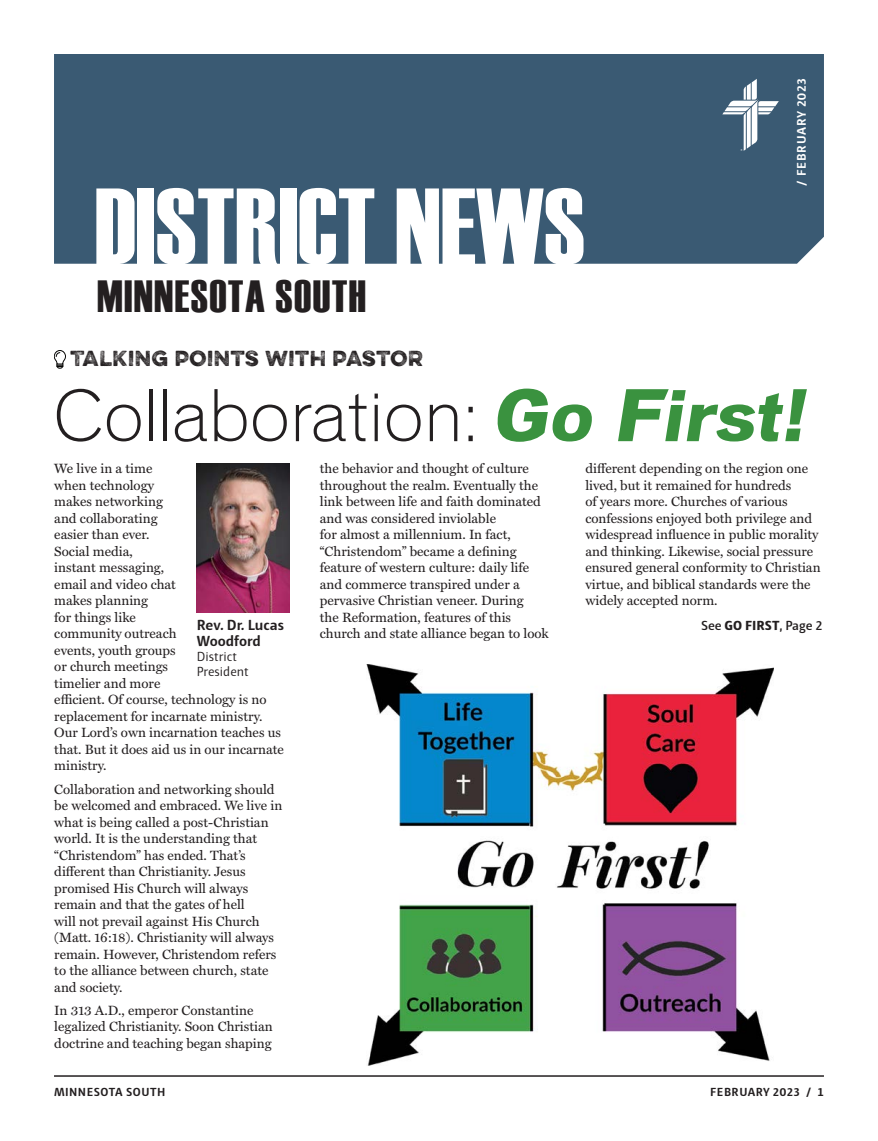
<style>
.page{position:relative;width:878px;height:1141px;background:#fff}
.page>*{position:absolute;margin:0;border:0;box-sizing:border-box;transform-origin:0 0}
.t1{font:108px "Haettenschweiler";color:#fff}
.Submissions_Body_Tex{font:300 67.5px "Vonnes";color:#231f20}
.District_Locations_M{font:45px "Haettenschweiler";letter-spacing:.03em;color:#231f20}
.Interior_Header_Bar{font:300 19.5px "Eveleth";letter-spacing:.03em;color:#231f20}
.Photo_Text{font:700 15px/16.5px "Haptic";color:#231f20}
.Submissions_Body_Tex-2{font:13.5px/16.5px "Miller Text";color:#231f20}
.Photo_Text-2{font:300 13.5px/15px "Haptic";color:#231f20}
.Headline{font:600 13.5px "Haptic";color:#231f20}
.Date_Masthead{font:700 12.75px "Haptic";letter-spacing:.06em;color:#fff}
.t2{font:700 12px "Haptic";letter-spacing:.04em;color:#231f20}
.s1{font-weight:700;font-style:italic;font-stretch:expanded;color:#3a923f}
.s2{font-weight:800}
</style>
<div class="page">
<div style="left:54px;top:54px;width:770px;height:210px;background:#3a5a73"></div>
<hr style="left:54px;top:1075px;width:770px;height:2px;background:#231f20">
<svg style="left:722px;top:79px;width:56px;height:72px"></svg>
<svg style="left:54px;top:350px;width:12px;height:18px"></svg>
<img style="left:366px;top:664px;width:407px;height:401px">
<img style="left:197px;top:463px;width:93px;height:150px">
<h1 class="t1" style="left:94px;top:165px;width:492px">DISTRICT NEWS</h1>
<p class="District_Locations_M" style="left:97px;top:270px;width:270px">MINNESOTA SOUTH</p>
<p class="Interior_Header_Bar" style="left:70px;top:344px;width:354px">TALKING POINTS WITH PASTOR</p>
<p class="Date_Masthead" style="left:794px;top:186px;width:109px;rotate:-90deg">/ FEBRUARY 2023</p>
<p class="Submissions_Body_Tex" style="left:53px;top:376px;width:755px">Collaboration: <span class="s1">Go First!</span></p>
<p class="Submissions_Body_Tex-2" style="left:54px;top:461px;width:231px">We live in a time<br>when technology<br>makes networking<br>and collaborating<br>easier than ever.<br>Social media,<br>instant messaging,<br>email and video chat<br>makes planning<br>for things like<br>community outreach<br>events, youth groups<br>or church meetings<br>timelier and more<br>efficient. Of course, technology is no replacement for incarnate ministry.<br>Our Lord’s own incarnation teaches us that. But it does aid us in our incarnate ministry.</p>
<p class="Submissions_Body_Tex-2" style="left:54px;top:781px;width:229px">Collaboration and networking should be welcomed and embraced. We live in what is being called a post-Christian world. It is the understanding that “Christendom” has ended. That’s different than Christianity. Jesus promised His Church will always remain and that the gates of hell<br>will not prevail against His Church (Matt. 16:18). Christianity will always remain. However, Christendom refers to the alliance between church, state and society.</p>
<p class="Submissions_Body_Tex-2" style="left:54px;top:1002px;width:220px">In 313 A.D., emperor Constantine legalized Christianity. Soon Christian doctrine and teaching began shaping</p>
<p class="Photo_Text" style="left:197px;top:616px;width:89px">Rev. Dr. Lucas<br>Woodford</p>
<p class="Photo_Text-2" style="left:197px;top:649px;width:53px">District<br>President</p>
<p class="Submissions_Body_Tex-2" style="left:320px;top:461px;width:230px">the behavior and thought of culture throughout the realm. Eventually the link between life and faith dominated and was considered inviolable<br>for almost a millennium. In fact, “Christendom” became a defining feature of western culture: daily life and commerce transpired under a pervasive Christian veneer. During<br>the Reformation, features of this church and state alliance began to look</p>
<p class="Submissions_Body_Tex-2" style="left:585px;top:461px;width:237px">different depending on the region one lived, but it remained for hundreds<br>of years more. Churches of various confessions enjoyed both privilege and widespread influence in public morality and thinking. Likewise, social pressure ensured general conformity to Christian virtue, and biblical standards were the widely accepted norm.</p>
<p class="Headline" style="left:701px;top:617px;width:123px">See <span class="s2">GO FIRST</span>, Page 2</p>
<p class="t2" style="left:54px;top:1084px;width:113px">MINNESOTA SOUTH</p>
<p class="t2" style="left:710px;top:1084px;width:115px">FEBRUARY 2023 / 1</p>
</div>
